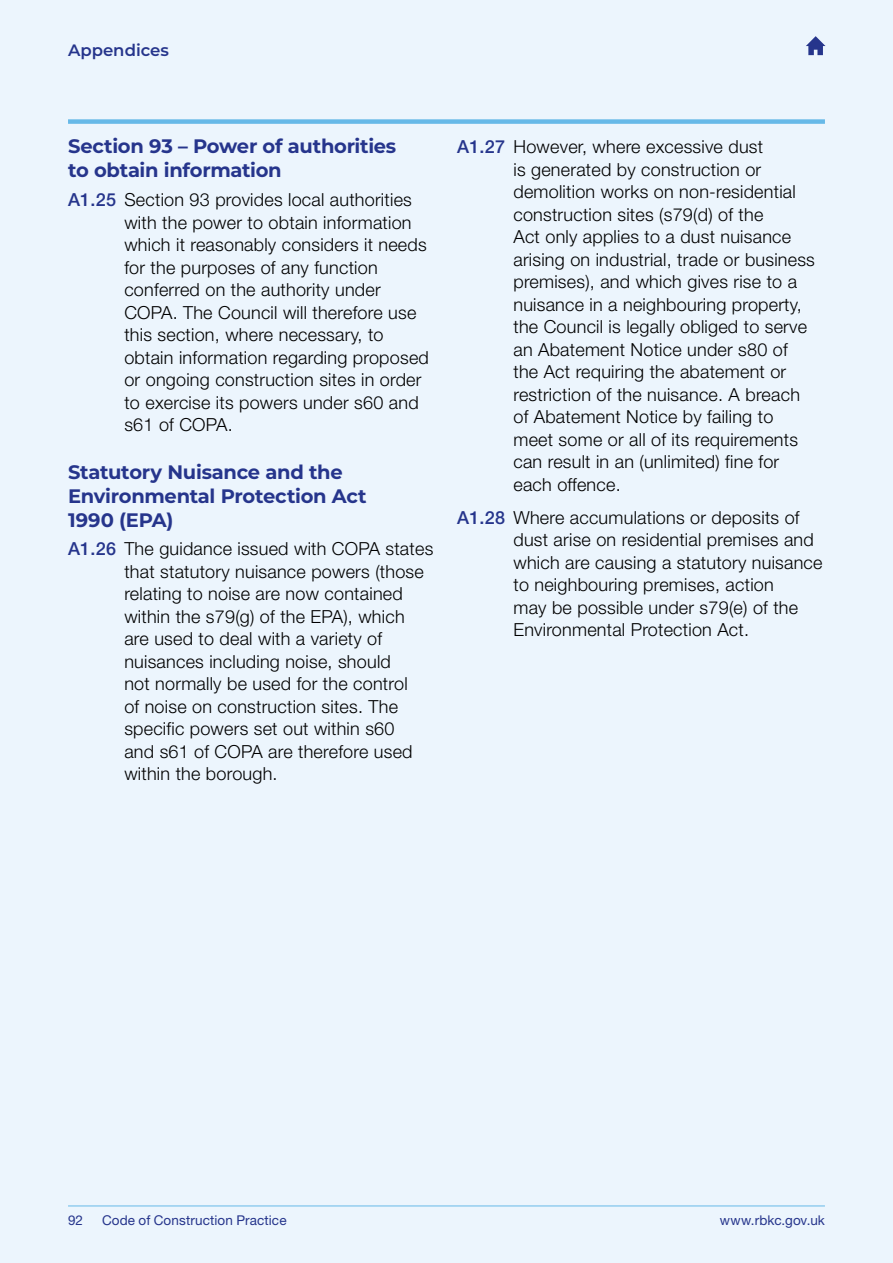
<style>
.page{position:relative;width:893px;height:1263px;background:#ecf5fd}
.page>*{position:absolute;margin:0;border:0;box-sizing:border-box;transform-origin:0 0}
.t1{font:700 19.5px/24px "Montserrat";letter-spacing:-.015em;color:#26358c}
.t2{font:300 18px/22.5px "Helvetica Neue LT Std";letter-spacing:.015em;color:#000}
.t3{font:600 16.5px "Montserrat";color:#26358c}
.t4{font:13.5px "Helvetica Neue LT Std";letter-spacing:.01em;color:#26358c}
.s1{font-weight:500;color:#26358c}
</style>
<div class="page">
<hr style="left:68px;top:1205px;width:757px;height:1px;background:#67b9e8">
<div style="left:68px;top:119px;width:757px;height:5px;background:#67b9e8"></div>
<svg style="left:806px;top:36px;width:19px;height:19px"></svg>
<p class="t3" style="left:68px;top:38px;width:102px">Appendices</p>
<p class="t1" style="left:68px;top:133px;width:330px">Section 93 – Power of authorities to obtain information</p>
<p class="t2" style="left:124px;top:188px;width:306px;text-indent:-56px"><span class="s1">A1.25</span> Section 93 provides local authorities with the power to obtain information which it reasonably considers it needs for the purposes of any function conferred on the authority under COPA. The Council will therefore use this section, where necessary, to obtain information regarding proposed or ongoing construction sites in order to exercise its powers under s60 and s61 of COPA.</p>
<p class="t1" style="left:68px;top:459px;width:300px">Statutory Nuisance and the<br>Environmental Protection Act<br>1990 (EPA)</p>
<p class="t2" style="left:124px;top:537px;width:310px;text-indent:-56px"><span class="s1">A1.26</span> The guidance issued with COPA states that statutory nuisance powers (those relating to noise are now contained within the s79(g) of the EPA), which are used to deal with a variety of nuisances including noise, should<br>not normally be used for the control<br>of noise on construction sites. The specific powers set out within s60<br>and s61 of COPA are therefore used within the borough.</p>
<p class="t2" style="left:513px;top:135px;width:303px;text-indent:-56px"><span class="s1">A1.27</span> However, where excessive dust<br>is generated by construction or demolition works on non-residential construction sites (s79(d) of the<br>Act only applies to a dust nuisance arising on industrial, trade or business premises), and which gives rise to a nuisance in a neighbouring property, the Council is legally obliged to serve an Abatement Notice under s80 of the Act requiring the abatement or restriction of the nuisance. A breach of Abatement Notice by failing to meet some or all of its requirements can result in an (unlimited) fine for each offence.</p>
<p class="t2" style="left:513px;top:506px;width:311px;text-indent:-56px"><span class="s1">A1.28</span> Where accumulations or deposits of dust arise on residential premises and which are causing a statutory nuisance to neighbouring premises, action<br>may be possible under s79(e) of the Environmental Protection Act.</p>
<p class="t4" style="left:68px;top:1212px;width:17px">92</p>
<p class="t4" style="left:102px;top:1212px;width:186px">Code of Construction Practice</p>
<p class="t4" style="left:720px;top:1212px;width:106px">www.rbkc.gov.uk</p>
</div>
